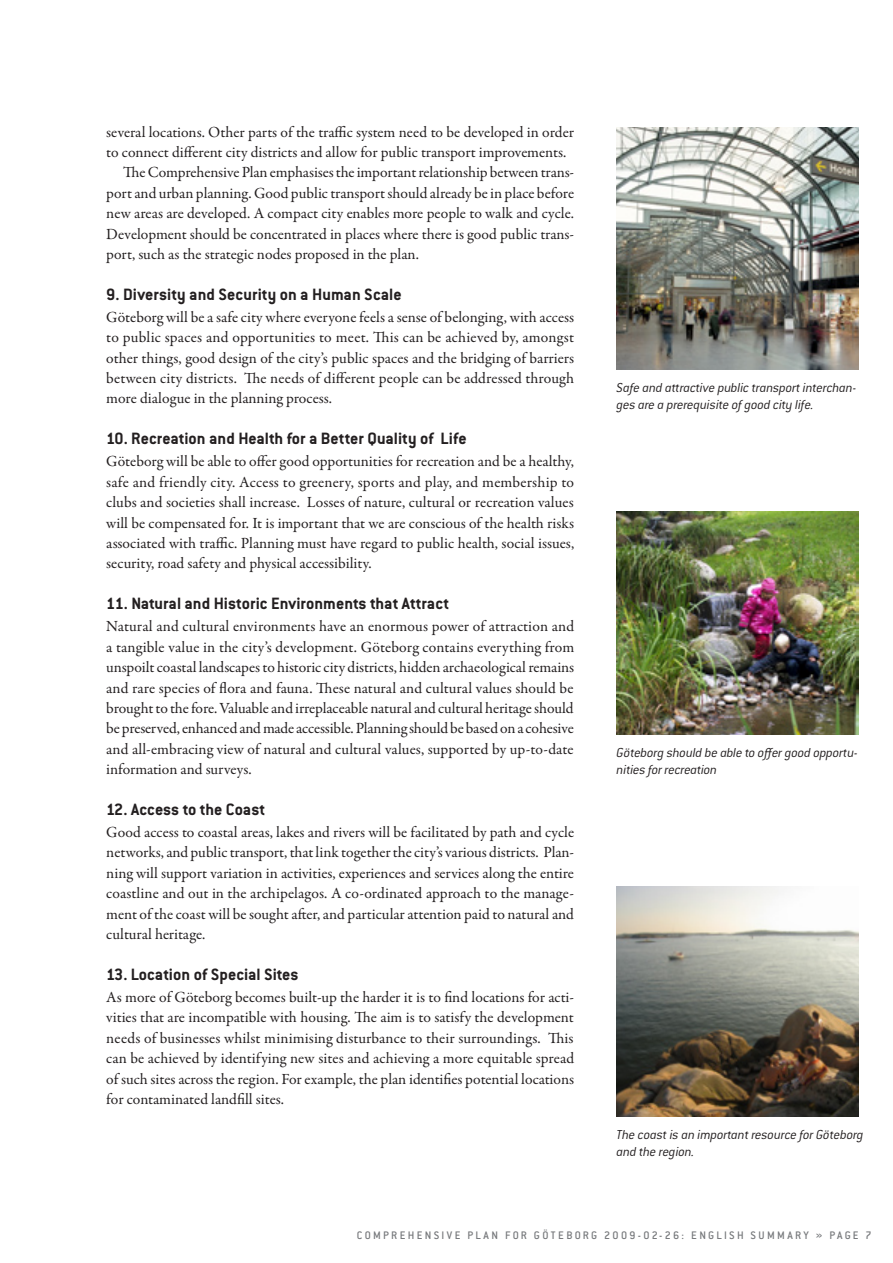
<style>
.page{position:relative;width:893px;height:1263px;background:#fff}
.page>*{position:absolute;margin:0;border:0;box-sizing:border-box;transform-origin:0 0}
.t1{font:700 18px "Conduit ITC Std";letter-spacing:.005em;color:#231f20}
.t2{font:15.6px/20.4px "Garamond Premr Pro";color:#231f20;text-align:justify}
.t3{font:italic 300 14.25px/17.2px "Conduit ITC Std";letter-spacing:-.015em;color:#231f20}
.t4{font:500 12px "Conduit ITC Std";letter-spacing:.19em;color:#76787b}
</style>
<div class="page">
<img style="left:617px;top:887px;width:242px;height:229px">
<img style="left:617px;top:511px;width:242px;height:223px">
<img style="left:617px;top:128px;width:242px;height:241px">
<p class="t2" style="left:106px;top:122px;width:469px">several locations. Other parts of the traffic system need to be developed in order</p>
<p class="t2" style="left:106px;top:142px;width:461px">to connect different city districts and allow for public transport improvements.</p>
<p class="t2" style="left:123px;top:163px;width:452px">The Comprehensive Plan emphasises the important relationship between trans-</p>
<p class="t2" style="left:106px;top:183px;width:469px">port and urban planning. Good public transport should already be in place before</p>
<p class="t2" style="left:106px;top:203px;width:469px">new areas are developed. A compact city enables more people to walk and cycle.</p>
<p class="t2" style="left:106px;top:224px;width:469px">Development should be concentrated in places where there is good public trans-</p>
<p class="t2" style="left:106px;top:244px;width:314px">port, such as the strategic nodes proposed in the plan.</p>
<p class="t1" style="left:106px;top:283px;width:297px">9. Diversity and Security on a Human Scale</p>
<p class="t2" style="left:106px;top:307px;width:469px">Göteborg will be a safe city where everyone feels a sense of belonging, with access to public spaces and opportunities to meet. This can be achieved by, amongst other things, good design of the city’s public spaces and the bridging of barriers between city districts. The needs of different people can be addressed through more dialogue in the planning process.</p>
<p class="t1" style="left:106px;top:428px;width:362px">10. Recreation and Health for a Better Quality of Life</p>
<p class="t2" style="left:106px;top:452px;width:469px">Göteborg will be able to offer good opportunities for recreation and be a healthy, safe and friendly city. Access to greenery, sports and play, and membership to clubs and societies shall increase. Losses of nature, cultural or recreation values will be compensated for. It is important that we are conscious of the health risks associated with traffic. Planning must have regard to public health, social issues, security, road safety and physical accessibility.</p>
<p class="t1" style="left:106px;top:593px;width:344px">11. Natural and Historic Environments that Attract</p>
<p class="t2" style="left:106px;top:616px;width:470px">Natural and cultural environments have an enormous power of attraction and a tangible value in the city’s development. Göteborg contains everything from unspoilt coastal landscapes to historic city districts, hidden archaeological remains and rare species of flora and fauna. These natural and cultural values should be brought to the fore. Valuable and irreplaceable natural and cultural heritage should be preserved, enhanced and made accessible. Planning should be based on a cohesive and all-embracing view of natural and cultural values, supported by up-to-date information and surveys.</p>
<p class="t1" style="left:106px;top:798px;width:160px">12. Access to the Coast</p>
<p class="t2" style="left:106px;top:822px;width:469px">Good access to coastal areas, lakes and rivers will be facilitated by path and cycle networks, and public transport, that link together the city’s various districts. Plan&shy;ning will support variation in activities, experiences and services along the entire coastline and out in the archipelagos. A co-ordinated approach to the manage&shy;ment of the coast will be sought after, and particular attention paid to natural and cultural heritage.</p>
<p class="t1" style="left:106px;top:963px;width:194px">13. Location of Special Sites</p>
<p class="t2" style="left:106px;top:987px;width:469px">As more of Göteborg becomes built-up the harder it is to find locations for acti&shy;vities that are incompatible with housing. The aim is to satisfy the development needs of businesses whilst minimising disturbance to their surroundings. This can be achieved by identifying new sites and achieving a more equitable spread of such sites across the region. For example, the plan identifies potential locations for contaminated landfill sites.</p>
<p class="t3" style="left:617px;top:378px;width:241px">Safe and attractive public transport interchan&shy;ges are a prerequisite of good city life.</p>
<p class="t3" style="left:617px;top:743px;width:243px">Göteborg should be able to offer good opportu&shy;nities for recreation</p>
<p class="t3" style="left:617px;top:1125px;width:249px">The coast is an important resource for Göteborg and the region.</p>
<p class="t4" style="left:357px;top:1228px;width:502px">COMPREHENSIVE PLAN FOR GÖTEBORG 2009-02-26: ENGLISH SU MMARY » PA GE</p>
</div>
